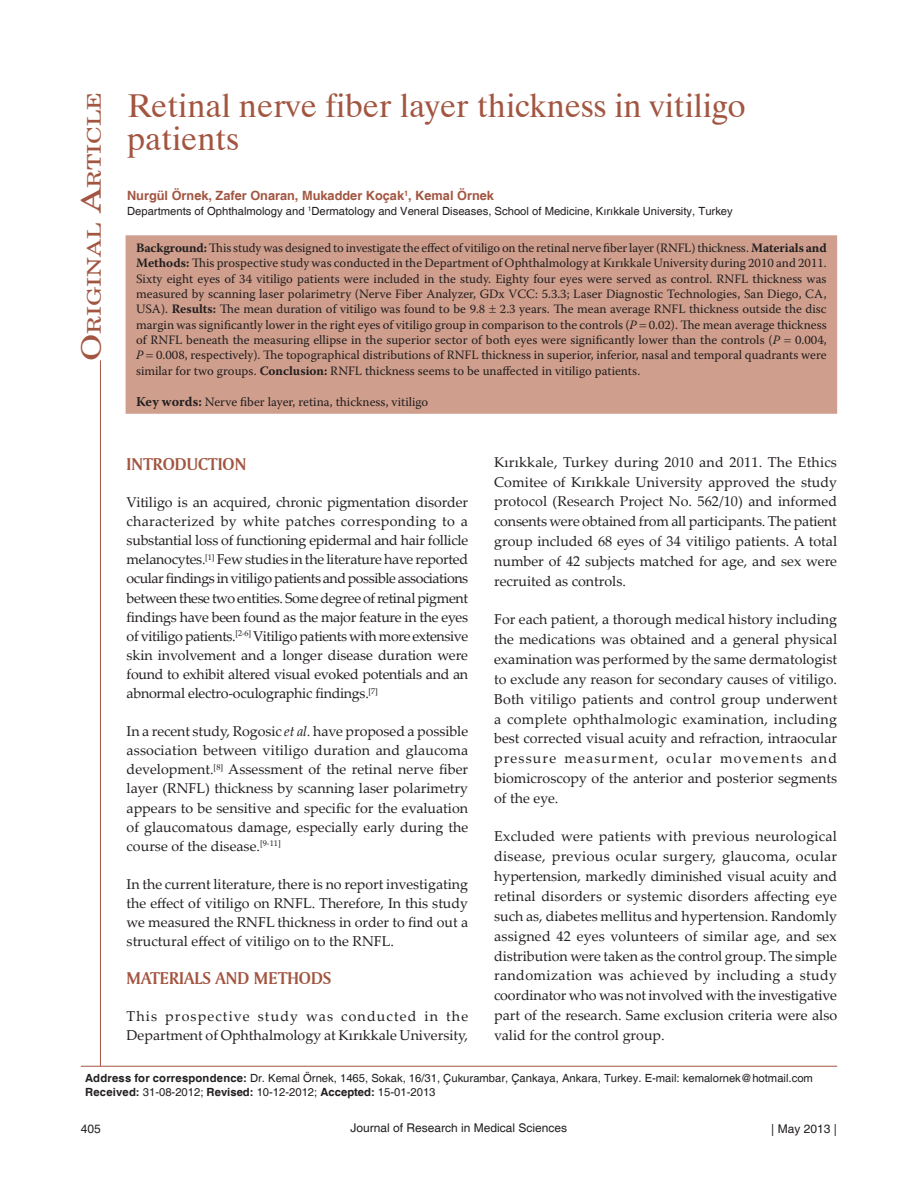
<style>
.page{position:relative;width:918px;height:1188px;background:#fff}
.page>*{position:absolute;margin:0;border:0;box-sizing:border-box;transform-origin:0 0}
.AT{font:33px/33px "Dutch 801 BT";color:#a25641}
.AH{font:18.9px "New Century Schlbk";color:#a25641;scale:1.3 1}
.t1{font:18px "Amerigo BT Bold A";color:#a25641}
.TX{font:14.25px/19.8px "Palatino Linotype";color:#231f20;text-align:justify}
.ABS{font:12.75px/15.3px "Warnock Pro";color:#231f20;text-align:justify}
.KWD{font:12.75px "Warnock Pro";color:#231f20}
.AU{font:700 12.75px "Helvetica";color:#a25641}
.t2{font:12px "Helvetica";color:#231f20}
.ADD{font:11.25px "Helvetica";color:#231f20}
.AFF{font:11.25px "Helvetica";color:#231f20}
.HIS{font:11.25px "Helvetica";color:#231f20}
.s1{font-size:27px}
.s2{font-weight:700}
.s3{font-style:italic}
.s4{font-weight:700;font-size:13.5px}
</style>
<div class="page">
<div style="left:126px;top:236px;width:710px;height:177px;background:#cf9e8c"></div>
<div style="left:126px;top:235px;width:711px;height:179px;border:2px solid #cf9e8c"></div>
<hr style="left:81px;top:1066px;width:756px;height:1px;background:#a25641">
<hr style="left:100px;top:360px;width:1px;height:706px;background:#a25641">
<p class="AH" style="left:83px;top:361px;width:209px;rotate:-90deg"><span class="s1">O</span>riginal <span class="s1">A</span>rticle</p>
<p class="AT" style="left:127px;top:88px;width:620px">Retinal nerve fiber layer thickness in vitiligo patients</p>
<p class="AU" style="left:127px;top:188px;width:368px">Nurgül Örnek, Zafer Onaran, Mukadder Koçak<sup>1</sup>, Kemal Örnek</p>
<p class="AFF" style="left:127px;top:204px;width:607px">Departments of Ophthalmology and <sup>1</sup>Dermatology and Veneral Diseases, School of Medicine, Kırıkkale University, Turkey</p>
<p class="ABS" style="left:136px;top:240px;width:692px"><span class="s2">Background:</span> This study was designed to investigate the effect of vitiligo on the retinal nerve fiber layer (RNFL) thickness. <span class="s2">Materials and Methods:</span> This prospective study was conducted in the Department of Ophthalmology at Kırıkkale University during 2010 and 2011.<br>Sixty eight eyes of 34 vitiligo patients were included in the study. Eighty four eyes were served as control. RNFL thickness was measured by scanning laser polarimetry (Nerve Fiber Analyzer, GDx VCC: 5.3.3; Laser Diagnostic Technologies, San Diego, CA, USA). <span class="s2">Results:</span> The mean duration of vitiligo was found to be 9.8 2.3 years. The mean average RNFL thickness outside the disc margin was significantly lower in the right eyes of vitiligo group in comparison to the controls (<span class="s3">P</span> 0.02). The mean average thickness of RNFL beneath the measuring ellipse in the superior sector of both eyes were significantly lower than the controls (<span class="s3">P</span> 0.004, <span class="s3">P</span> 0.008, respectively). The topographical distributions of RNFL thickness in superior, inferior, nasal and temporal quadrants were similar for two groups. <span class="s2">Conclusion:</span> RNFL thickness seems to be unaffected in vitiligo patients.</p>
<p class="KWD" style="left:136px;top:394px;width:294px"><span class="s4">Key words:</span> Nerve fiber layer, retina, thickness, vitiligo</p>
<h1 class="t1" style="left:127px;top:453px;width:121px">INTRODUCTION</h1>
<p class="TX" style="left:127px;top:492px;width:343px;line-height:19.2px">Vitiligo is an acquired, chronic pigmentation disorder characterized by white patches corresponding to a substantial loss of functioning epidermal and hair follicle melanocytes.<sup>[1]</sup> Few studies in the literature have reported ocular findings in vitiligo patients and possible associations between these two entities. Some degree of retinal pigment findings have been found as the major feature in the eyes of vitiligo patients.<sup>[2‑6]</sup> Vitiligo patients with more extensive skin involvement and a longer disease duration were found to exhibit altered visual evoked potentials and an abnormal electro‑oculographic findings.<sup>[7]</sup></p>
<p class="TX" style="left:127px;top:721px;width:343px;line-height:19.2px">In a recent study, Rogosic <span class="s3">et al.</span> have proposed a possible association between vitiligo duration and glaucoma development.<sup>[8]</sup> Assessment of the retinal nerve fiber layer (RNFL) thickness by scanning laser polarimetry appears to be sensitive and specific for the evaluation of glaucomatous damage, especially early during the course of the disease.<sup>[9‑11]</sup></p>
<p class="TX" style="left:127px;top:873px;width:343px;line-height:19.2px">In the current literature, there is no report investigating the effect of vitiligo on RNFL. Therefore, In this study we measured the RNFL thickness in order to find out a structural effect of vitiligo on to the RNFL.</p>
<h1 class="t1" style="left:127px;top:967px;width:206px">MATERIALS AND METHODS</h1>
<p class="TX" style="left:127px;top:1006px;width:343px;line-height:19.2px">This prospective study was conducted in the<br>Department of Ophthalmology at Kırıkkale University,</p>
<p class="TX" style="left:494px;top:451px;width:345px">Kırıkkale, Turkey during 2010 and 2011. The Ethics Comitee of Kırıkkale University approved the study protocol (Research Project No. 562/10) and informed consents were obtained from all participants. The patient group included 68 eyes of 34 vitiligo patients. A total number of 42 subjects matched for age, and sex were recruited as controls.</p>
<p class="TX" style="left:494px;top:609px;width:345px">For each patient, a thorough medical history including the medications was obtained and a general physical examination was performed by the same dermatologist to exclude any reason for secondary causes of vitiligo.<br>Both vitiligo patients and control group underwent a complete ophthalmologic examination, including best corrected visual acuity and refraction, intraocular pressure measurment, ocular movements and biomicroscopy of the anterior and posterior segments of the eye.</p>
<p class="TX" style="left:494px;top:826px;width:345px">Excluded were patients with previous neurological disease, previous ocular surgery, glaucoma, ocular hypertension, markedly diminished visual acuity and retinal disorders or systemic disorders affecting eye such as, diabetes mellitus and hypertension. Randomly assigned 42 eyes volunteers of similar age, and sex distribution were taken as the control group. The simple randomization was achieved by including a study coordinator who was not involved with the investigative part of the research. Same exclusion criteria were also valid for the control group.</p>
<p class="ADD" style="left:85px;top:1071px;width:729px"><span class="s2">Address for correspondence:</span> Dr. Kemal Örnek, 1465, Sokak, 16/31, Çukurambar, Çankaya, Ankara, Turkey. E‑mail: kemalornek@hotmail.com</p>
<p class="HIS" style="left:85px;top:1086px;width:352px"><span class="s2">Received:</span> 31‑08‑2012; <span class="s2">Revised:</span> 10‑12‑2012; <span class="s2">Accepted:</span> 15‑01‑2013</p>
<p class="t2" style="left:81px;top:1122px;width:22px">405</p>
<p class="t2" style="left:351px;top:1121px;width:218px">Journal of Research in Medical Sciences</p>
<p class="t2" style="left:771px;top:1122px;width:67px">| May 2013 |</p>
</div>
